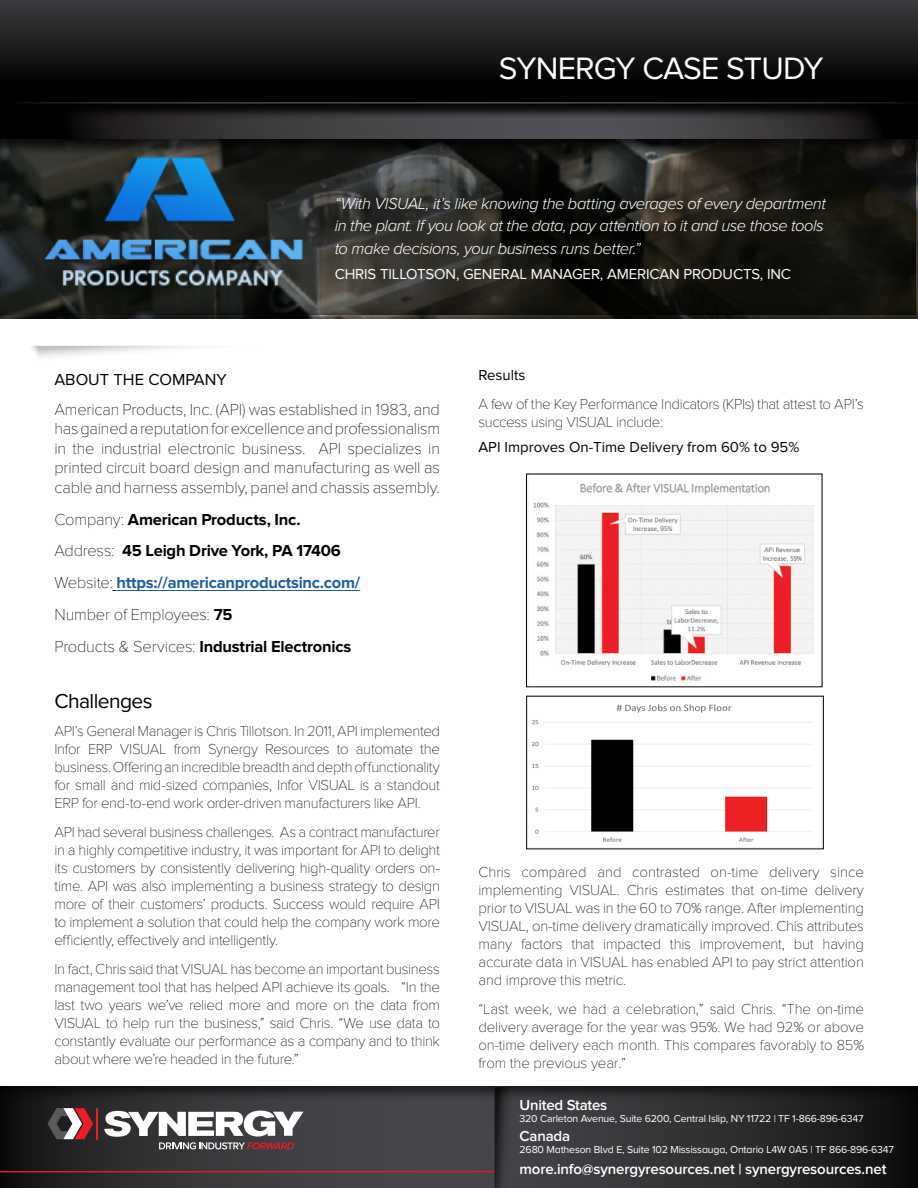
<style>
.page{position:relative;width:918px;height:1188px;background:#fff}
.page>*{position:absolute;margin:0;border:0;box-sizing:border-box;transform-origin:0 0}
.t1{font:32.1px "Proxima Nova";letter-spacing:-.025em;color:#fff}
.Cutline_9pt_Cool_Gre{font:21px "Proxima Nova";letter-spacing:-.03em;color:#000}
.Cutline_9pt_Cool_Gre-2{font:100 16.5px/19.5px "Proxima Nova T";letter-spacing:-.01em;color:#000;text-align:justify}
.quote_14pt{font:italic 300 16.5px/22.5px "Proxima Nova";letter-spacing:-.025em;color:#fff}
.Cutline_9pt_Cool_Gre-3{font:700 16.5px "Proxima Nova";letter-spacing:-.015em;color:#000}
.Cutline_9pt_Cool_Gre-4{font:700 16.5px "Proxima Nova";letter-spacing:-.015em;color:#215e9e}
.Cutline_9pt_Cool_Gre-5{font:16.5px "Proxima Nova";color:#000}
.Cutline_9pt_Cool_Gre-6{font:100 15px/18px "Proxima Nova T";letter-spacing:-.02em;color:#000;text-align:justify}
.t2{font:600 15px "Proxima Nova";letter-spacing:-.01em;color:#fff}
.quote_14pt-2{font:15px "Proxima Nova";letter-spacing:-.01em;color:#fff}
.Cutline_9pt_Cool_Gre-7{font:15px "Proxima Nova";color:#000}
.t3{font:10.5px "Proxima Nova A";letter-spacing:-.015em;color:#fff}
.t4{font:10.5px "Proxima Nova";letter-spacing:-.015em;color:#fff}
.s1{font-family:"Proxima Nova T";font-weight:100}
.s2{font-family:"Proxima Nova T";font-weight:100;color:#000}
.s3{font-family:"Proxima Nova";font-weight:700}
.s4{font-family:"Proxima Nova A"}
</style>
<div class="page">
<div style="left:0;top:1076px;width:918px;height:112px;background:#000;opacity:.59"></div>
<hr style="left:0;top:1171px;width:495px;height:1px;background:#e31b23">
<svg style="left:494px;top:1087px;width:22px;height:101px;background:#333336"></svg>
<svg style="left:48px;top:1108px;width:45px;height:31px"></svg>
<hr style="left:96px;top:1108px;width:2px;height:31px;background:#ed1d24">
<svg style="left:104px;top:1111px;width:199px;height:38px"></svg>
<svg style="left:31px;top:346px;width:169px;height:11px"></svg>
<hr style="left:117px;top:590px;width:243px;height:1px;background:#215e9e">
<img style="left:532px;top:704px;width:281px;height:138px">
<img style="left:533px;top:483px;width:281px;height:198px">
<svg style="left:0;top:154px;width:918px;height:165px;background:#2a2822"></svg>
<img style="left:0;top:154px;width:916px;height:161px">
<div style="left:0;top:102px;width:918px;height:52px;background:#000;opacity:.5"></div>
<div style="left:0;top:101px;width:918px;height:48px;background:#000;opacity:.75"></div>
<div style="left:0;top:0;width:918px;height:118px;background:#000;opacity:.75"></div>
<svg style="left:0;top:0;width:918px;height:104px;background:#19191b"></svg>
<img style="left:39px;top:156px;width:271px;height:133px">
<p class="t1" style="left:499px;top:50px;width:326px">SYNERGY CASE STUDY</p>
<p class="quote_14pt" style="left:335px;top:192px;width:493px">“With VISUAL, it’s like knowing the batting averages of every department in the plant. If you look at the data, pay attention to it and use those tools to make decisions, your business runs better.”</p>
<p class="quote_14pt-2" style="left:335px;top:266px;width:458px">CHRIS TILLOTSON, GENERAL MANAGER, AMERICAN PRODUCTS, INC</p>
<p class="Cutline_9pt_Cool_Gre-5" style="left:54px;top:370px;width:174px">ABOUT THE COMPANY</p>
<p class="Cutline_9pt_Cool_Gre-2" style="left:54px;top:400px;width:387px">American Products, Inc. (API) was established in 1983, and has gained a reputation for excellence and professionalism in the industrial electronic business. API specializes in printed circuit board design and manufacturing as well as cable and harness assembly, panel and chassis assembly.</p>
<p class="Cutline_9pt_Cool_Gre-3" style="left:54px;top:510px;width:248px"><span class="s1">Company:</span> American Products, Inc.</p>
<p class="Cutline_9pt_Cool_Gre-3" style="left:54px;top:541px;width:288px"><span class="s1">Address:</span> 45 Leigh Drive York, PA 17406</p>
<p class="Cutline_9pt_Cool_Gre-4" style="left:54px;top:573px;width:307px"><span class="s2">Website:</span> https://americanproductsinc.com/</p>
<p class="Cutline_9pt_Cool_Gre-2" style="left:54px;top:605px;width:180px">Number of Employees: <span class="s3">75</span></p>
<p class="Cutline_9pt_Cool_Gre-3" style="left:54px;top:637px;width:298px"><span class="s1">Products &amp; Services:</span> Industrial Electronics</p>
<p class="Cutline_9pt_Cool_Gre" style="left:54px;top:689px;width:100px">Challenges</p>
<p class="Cutline_9pt_Cool_Gre-6" style="left:54px;top:723px;width:387px">API’s General Manager is Chris Tillotson. In 2011, API implemented Infor ERP VISUAL from Synergy Resources to automate the business. Offering an incredible breadth and depth of functionality for small and mid-sized companies, Infor VISUAL is a standout ERP for end-to-end work order-driven manufacturers like API.</p>
<p class="Cutline_9pt_Cool_Gre-6" style="left:54px;top:823px;width:387px">API had several business challenges. As a contract manufacturer in a highly competitive industry, it was important for API to delight its customers by consistently delivering high-quality orders on&shy;time. API was also implementing a business strategy to design more of their customers’ products. Success would require API to implement a solution that could help the company work more efficiently, effectively and intelligently.</p>
<p class="Cutline_9pt_Cool_Gre-6" style="left:54px;top:960px;width:387px">In fact, Chris said that VISUAL has become an important business management tool that has helped API achieve its goals. “In the last two years we’ve relied more and more on the data from VISUAL to help run the business,” said Chris. “We use data to constantly evaluate our performance as a company and to think about where we’re headed in the future.”</p>
<p class="Cutline_9pt_Cool_Gre-7" style="left:478px;top:366px;width:49px">Results</p>
<p class="Cutline_9pt_Cool_Gre-6" style="left:478px;top:395px;width:387px">A few of the Key Performance Indicators (KPIs) that attest to API’s success using VISUAL include:</p>
<p class="Cutline_9pt_Cool_Gre-7" style="left:478px;top:439px;width:323px">API Improves On-Time Delivery from 60% to 95%</p>
<p class="Cutline_9pt_Cool_Gre-6" style="left:478px;top:863px;width:387px">Chris compared and contrasted on-time delivery since implementing VISUAL. Chris estimates that on-time delivery prior to VISUAL was in the 60 to 70% range. After implementing VISUAL, on-time delivery dramatically improved. Chis attributes many factors that impacted this improvement, but having accurate data in VISUAL has enabled API to pay strict attention and improve this metric.</p>
<p class="Cutline_9pt_Cool_Gre-6" style="left:478px;top:1000px;width:387px">“Last week, we had a celebration,” said Chris. “The on-time delivery average for the year was 95%. We had 92% or above on-time delivery each month. This compares favorably to 85% from the previous year.”</p>
<p class="t2" style="left:520px;top:1096px;width:89px">United States</p>
<p class="t4" style="left:520px;top:1112px;width:346px">320 Carleton Avenue, Suite 6200, Central Islip, NY 11722 <span class="s4">| TF 1-866-896-6347</span></p>
<p class="t2" style="left:520px;top:1128px;width:52px">Canada</p>
<p class="t3" style="left:520px;top:1144px;width:376px">2680 Matheson Blvd E, Suite 102 Mississauga, Ontario L4W 0A5 | TF 866-896-6347</p>
<p class="t2" style="left:520px;top:1160px;width:368px">more.info@synergyresources.net | synergyresources.net</p>
</div>
